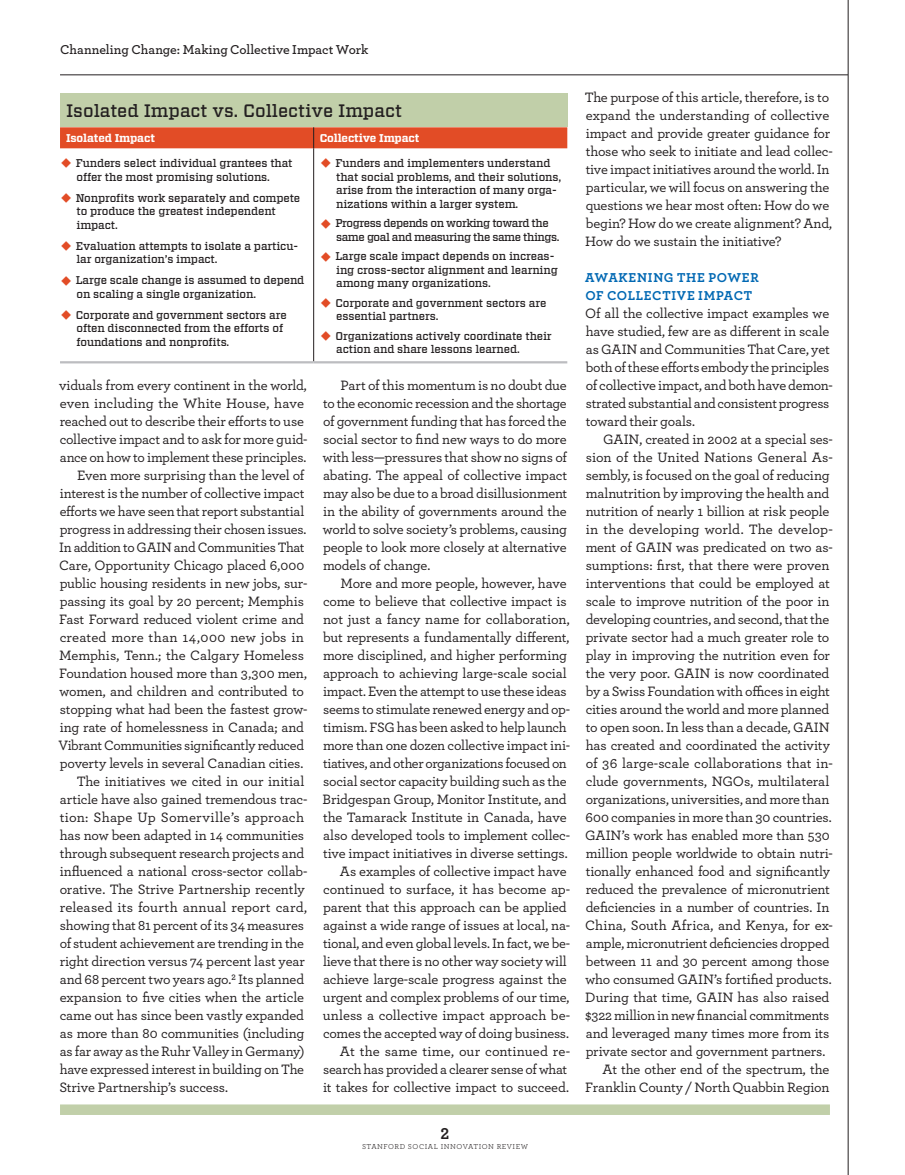
<style>
.page{position:relative;width:905px;height:1175px;background:#fff}
.page>*{position:absolute;margin:0;border:0;box-sizing:border-box;transform-origin:0 0}
.Table02_Head{font:500 18px "Vitesse";color:#231f20}
.t1{font:700 16.5px "Archer";color:#231f20}
._01_Text{font:500 14.25px/18px "Archer";letter-spacing:-.015em;color:#231f20}
._01_Text_NoIndent{font:500 14.25px/18px "Archer";letter-spacing:-.015em;color:#231f20}
._01_Text_NoIndent-2{font:600 13.5px "Archer";color:#231f20}
._04_Subhead{font:700 13.5px/18px "Archer";letter-spacing:.05em;color:#0168b3}
.Table01_text{font:500 11.25px/13.5px "Vitesse";letter-spacing:-.01em;color:#231f20}
.Table01_text-2{font:500 11.25px/13.5px "Vitesse";letter-spacing:-.04em;color:#231f20}
.Table01_text-3{font:700 11.25px "Vitesse";letter-spacing:-.01em;color:#fff}
.t2{font:7.5px "Archer";letter-spacing:.07em;color:#231f20}
.s1{color:#e24c26}
</style>
<div class="page">
<div style="left:60px;top:1104px;width:770px;height:10px;background:#c1cfa9"></div>
<hr style="left:847px;top:0;width:1px;height:1174px;background:#231f20">
<hr style="left:60px;top:75px;width:788px;height:1px;background:#231f20">
<div style="left:60px;top:93px;width:507px;height:34px;background:#c1cfa9"></div>
<hr style="left:60px;top:361px;width:254px;height:2px;background:#bcbdc0">
<hr style="left:314px;top:361px;width:253px;height:2px;background:#bcbdc0">
<div style="left:60px;top:127px;width:507px;height:21px;background:#e24c26"></div>
<hr style="left:313px;top:148px;width:1px;height:213px;background:#231f20">
<p class="_01_Text_NoIndent-2" style="left:60px;top:39px;width:310px">Channeling Change: Making Collective Impact Work</p>
<p class="Table02_Head" style="left:66px;top:99px;width:337px">Isolated Impact vs. Collective Impact</p>
<p class="Table01_text-3" style="left:66px;top:131px;width:90px">Isolated Impact</p>
<p class="Table01_text-3" style="left:320px;top:131px;width:101px">Collective Impact</p>
<p class="Table01_text" style="left:60px;top:157px;width:234px;text-align:center"><span class="s1">▲</span> Funders select individual grantees that offer the most promising solutions.</p>
<p class="Table01_text" style="left:76px;top:191px;width:225px;text-indent:-16px"><span class="s1">▲</span> Nonprofits work separately and compete to produce the greatest independent impact.</p>
<p class="Table01_text" style="left:76px;top:239px;width:223px;text-indent:-16px"><span class="s1">▲</span> Evaluation attempts to isolate a particu&shy;lar organization’s impact.</p>
<p class="Table01_text" style="left:76px;top:274px;width:229px;text-indent:-16px"><span class="s1">▲</span> Large scale change is assumed to depend on scaling a single organization.</p>
<p class="Table01_text" style="left:76px;top:308px;width:212px;text-indent:-16px"><span class="s1">▲</span> Corporate and government sectors are often disconnected from the efforts of foundations and nonprofits.</p>
<p class="Table01_text" style="left:336px;top:157px;width:226px;text-indent:-16px"><span class="s1">▲</span> Funders and implementers understand that social problems, and their solutions, arise from the interaction of many orga&shy;nizations within a larger system.</p>
<p class="Table01_text-2" style="left:336px;top:217px;width:225px;text-indent:-16px"><span class="s1">▲</span> Progress depends on working toward the same goal and measuring the same things.</p>
<p class="Table01_text" style="left:336px;top:250px;width:223px;text-indent:-16px"><span class="s1">▲</span> Large scale impact depends on increas&shy;ing cross-sector alignment and learning among many organizations.</p>
<p class="Table01_text" style="left:336px;top:296px;width:212px;text-indent:-16px"><span class="s1">▲</span> Corporate and government sectors are essential partners.</p>
<p class="Table01_text" style="left:336px;top:329px;width:217px;text-indent:-16px"><span class="s1">▲</span> Organizations actively coordinate their action and share lessons learned.</p>
<p class="_01_Text" style="left:59px;top:376px;width:250px">viduals from every continent in the world, even including the White House, have reached out to describe their efforts to use collective impact and to ask for more guid&shy;ance on how to implement these principles.</p>
<p class="_01_Text" style="left:58px;top:466px;width:251px;text-indent:19px">Even more surprising than the level of interest is the number of collective impact efforts we have seen that report substantial progress in addressing their chosen issues.<br>In addition to GAIN and Communities That Care, Opportunity Chicago placed 6,000 public housing residents in new jobs, sur&shy;passing its goal by 20 percent; Memphis Fast Forward reduced violent crime and created more than 14,000 new jobs in Memphis, Tenn.; the Calgary Homeless Foundation housed more than 3,300 men, women, and children and contributed to stopping what had been the fastest grow&shy;ing rate of homelessness in Canada; and Vibrant Communities significantly reduced poverty levels in several Canadian cities.</p>
<p class="_01_Text" style="left:59px;top:772px;width:250px;text-indent:17px">The initiatives we cited in our initial article have also gained tremendous trac&shy;tion: Shape Up Somerville’s approach has now been adapted in 14 communities through subsequent research projects and influenced a national cross-sector collab&shy;orative. The Strive Partnership recently released its fourth annual report card, showing that 81 percent of its 34 measures of student achievement are trending in the right direction versus 74 percent last year and 68 percent two years ago.<sup>2</sup> Its planned expansion to five cities when the article came out has since been vastly expanded as more than 80 communities (including as far away as the Ruhr Valley in Germany) have expressed interest in building on The Strive Partnership’s success.</p>
<p class="_01_Text" style="left:323px;top:376px;width:246px;text-align:justify;text-indent:18px">Part of this momentum is no doubt due to the economic recession and the shortage of government funding that has forced the social sector to find new ways to do more with less—pressures that show no signs of abating. The appeal of collective impact may also be due to a broad disillusionment in the ability of governments around the world to solve society’s problems, causing people to look more closely at alternative models of change.</p>
<p class="_01_Text" style="left:322px;top:574px;width:249px;text-indent:18px">More and more people, however, have come to believe that collective impact is not just a fancy name for collaboration, but represents a fundamentally different, more disciplined, and higher performing approach to achieving large-scale social impact. Even the attempt to use these ideas seems to stimulate renewed energy and op&shy;timism. FSG has been asked to help launch more than one dozen collective impact ini&shy;tiatives, and other organizations focused on social sector capacity building such as the Bridgespan Group, Monitor Institute, and the Tamarack Institute in Canada, have also developed tools to implement collec&shy;tive impact initiatives in diverse settings.</p>
<p class="_01_Text" style="left:323px;top:862px;width:249px;text-indent:17px">As examples of collective impact have continued to surface, it has become ap&shy;parent that this approach can be applied against a wide range of issues at local, na&shy;tional, and even global levels. In fact, we be&shy;lieve that there is no other way society will achieve large-scale progress against the urgent and complex problems of our time, unless a collective impact approach be&shy;comes the accepted way of doing business.</p>
<p class="_01_Text" style="left:323px;top:1042px;width:249px;text-indent:17px">At the same time, our continued re&shy;search has provided a clearer sense of what it takes for collective impact to succeed.</p>
<p class="t1" style="left:440px;top:1120px;width:10px">2</p>
<p class="t2" style="left:362px;top:1141px;width:167px">STANFORD SOCIAL INNOVATION REVIEW</p>
<p class="_01_Text" style="left:584px;top:88px;width:250px">The purpose of this article, therefore, is to expand the understanding of collective impact and provide greater guidance for those who seek to initiate and lead collec&shy;tive impact initiatives around the world. In particular, we will focus on answering the questions we hear most often: How do we begin? How do we create alignment? And, How do we sustain the initiative?</p>
<p class="_04_Subhead" style="left:585px;top:268px;width:175px">AWAKENING THE POWER<br>OF COLLECTIVE IMPACT</p>
<p class="_01_Text_NoIndent" style="left:585px;top:304px;width:249px">Of all the collective impact examples we have studied, few are as different in scale as GAIN and Communities That Care, yet both of these efforts embody the principles of collective impact, and both have demon&shy;strated substantial and consistent progress toward their goals.</p>
<p class="_01_Text" style="left:585px;top:430px;width:249px;text-indent:18px">GAIN, created in 2002 at a special ses&shy;sion of the United Nations General As&shy;sembly, is focused on the goal of reducing malnutrition by improving the health and nutrition of nearly 1 billion at risk people in the developing world. The develop&shy;ment of GAIN was predicated on two as&shy;sumptions: first, that there were proven interventions that could be employed at scale to improve nutrition of the poor in developing countries, and second, that the private sector had a much greater role to play in improving the nutrition even for the very poor. GAIN is now coordinated by a Swiss Foundation with offices in eight cities around the world and more planned to open soon. In less than a decade, GAIN has created and coordinated the activity of 36 large-scale collaborations that in&shy;clude governments, NGOs, multilateral organizations, universities, and more than 600 companies in more than 30 countries.<br>GAIN’s work has enabled more than 530 million people worldwide to obtain nutri&shy;tionally enhanced food and significantly reduced the prevalence of micronutrient deficiencies in a number of countries. In China, South Africa, and Kenya, for ex&shy;ample, micronutrient deficiencies dropped between 11 and 30 percent among those who consumed GAIN’s fortified products.<br>During that time, GAIN has also raised $322 million in new financial commitments and leveraged many times more from its private sector and government partners.</p>
<p class="_01_Text" style="left:585px;top:1060px;width:246px;text-align:right">At the other end of the spectrum, the<br>Franklin County / North Quabbin Region</p>
</div>
